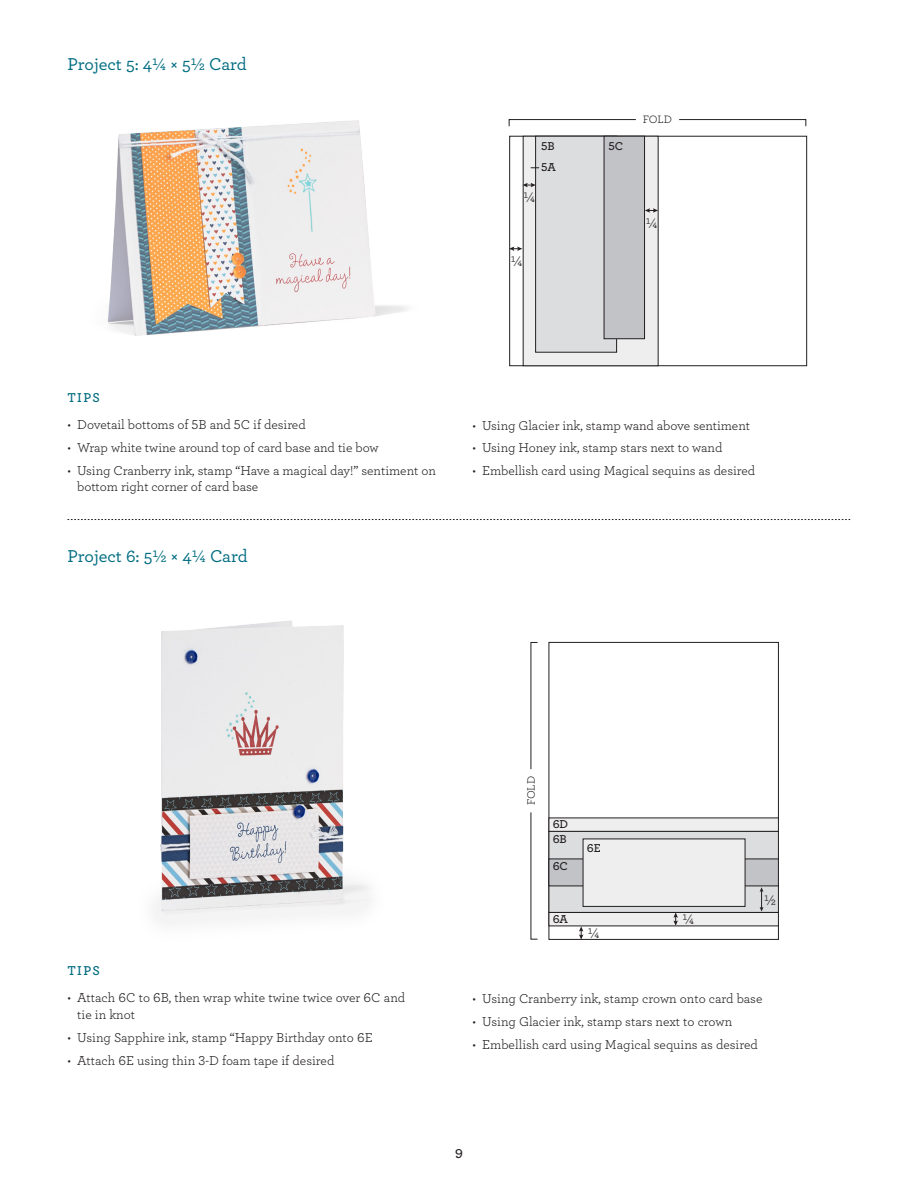
<style>
.page{position:relative;width:918px;height:1188px;background:#fff}
.page>*{position:absolute;margin:0;border:0;box-sizing:border-box;transform-origin:0 0}
.pattern_name{font:500 18px "Archer";color:#006d81}
.t1{font:15px "Archer Book LF";color:#231f20}
.t2{font:15px "Archer Numeric";color:#231f20}
.t3{font:13.5px/16.2px "Archer Book LF";letter-spacing:-.005em;color:#231f20}
.t4{font:13.5px "Archer Semibold LF";letter-spacing:.1em;color:#006d81}
.t5{font:13.5px "Archer Semibold LF";color:#231f20}
.t6{font:12px/21px "Archer Semibold LF";color:#231f20}
.t7{font:11.25px "Archer Book LF";color:#231f20}
.s1{font-family:"Archer Semibold LF"}
</style>
<div class="page">
<svg style="left:68px;top:519px;width:782px;height:1px"></svg>
<div style="left:509px;top:136px;width:298px;height:230px;border:1px solid #231f20"></div>
<svg style="left:509px;top:119px;width:127px;height:8px"></svg>
<svg style="left:679px;top:119px;width:127px;height:8px"></svg>
<div style="left:523px;top:136px;width:135px;height:230px;background:#eeeeef"></div>
<div style="left:536px;top:136px;width:81px;height:216px;background:#dcdddf"></div>
<div style="left:535px;top:136px;width:82px;height:216px;border:1px solid #231f20"></div>
<div style="left:604px;top:136px;width:41px;height:203px;background:#c2c3c6"></div>
<div style="left:604px;top:136px;width:41px;height:203px;border:1px solid #231f20"></div>
<svg style="left:522px;top:183px;width:14px;height:4px"></svg>
<svg style="left:509px;top:247px;width:13px;height:4px"></svg>
<svg style="left:645px;top:208px;width:13px;height:5px"></svg>
<div style="left:549px;top:642px;width:230px;height:298px;border:1px solid #231f20"></div>
<svg style="left:530px;top:812px;width:8px;height:128px"></svg>
<svg style="left:530px;top:642px;width:8px;height:128px"></svg>
<div style="left:549px;top:912px;width:229px;height:14px;background:#eeeeef"></div>
<div style="left:549px;top:818px;width:229px;height:13px;background:#eeeeef"></div>
<div style="left:549px;top:831px;width:229px;height:81px;background:#dcdddf"></div>
<div style="left:549px;top:831px;width:230px;height:82px;border:1px solid #231f20"></div>
<div style="left:549px;top:859px;width:229px;height:27px;background:#c2c3c6"></div>
<div style="left:583px;top:839px;width:162px;height:67px;background:#eeeeef"></div>
<div style="left:583px;top:839px;width:162px;height:68px;border:1px solid #231f20"></div>
<svg style="left:579px;top:926px;width:4px;height:14px"></svg>
<svg style="left:673px;top:912px;width:5px;height:14px"></svg>
<svg style="left:760px;top:887px;width:4px;height:25px"></svg>
<img style="left:107px;top:120px;width:300px;height:216px">
<img style="left:155px;top:620px;width:215px;height:303px">
<p class="pattern_name" style="left:68px;top:53px;width:181px">Project 5: 4¼ × 5½ Card</p>
<p class="t6" style="left:541px;top:135px;width:16px">5B<br>5A</p>
<p class="t6" style="left:609px;top:135px;width:16px">5C</p>
<p class="t1" style="left:524px;top:188px;width:13px">¼</p>
<p class="t1" style="left:511px;top:252px;width:13px">¼</p>
<p class="t7" style="left:643px;top:113px;width:31px">FOLD</p>
<p class="t1" style="left:646px;top:213px;width:13px">¼</p>
<p class="t4" style="left:68px;top:389px;width:34px">TIPS</p>
<p class="t3" style="left:68px;top:416px;width:240px">• Dovetail bottoms of 5B and 5C if desired</p>
<p class="t3" style="left:68px;top:439px;width:313px">• Wrap white twine around top of card base and tie bow</p>
<p class="t3" style="left:77px;top:462px;width:361px;text-indent:-10px">• Using Cranberry ink, stamp “Have a magical day!” sentiment on bottom right corner of card base</p>
<p class="t2" style="left:345px;top:440px;width:13px">W</p>
<p class="pattern_name" style="left:68px;top:545px;width:182px">Project 6: 5½ × 4¼ Card</p>
<p class="t1" style="left:574px;top:413px;width:30px">3 × 4</p>
<p class="t3" style="left:472px;top:417px;width:279px">• Using Glacier ink, stamp wand above sentiment</p>
<p class="t3" style="left:472px;top:440px;width:251px">• Using Honey ink, stamp stars next to wand</p>
<p class="t3" style="left:472px;top:462px;width:284px">• Embellish card using Magical sequins as desired</p>
<p class="t4" style="left:68px;top:962px;width:34px">TIPS</p>
<p class="t3" style="left:77px;top:989px;width:329px;text-indent:-10px">• Attach 6C to 6B, then wrap white twine twice over 6C and tie in knot</p>
<p class="t3" style="left:68px;top:1029px;width:307px">• Using Sapphire ink, stamp “Happy Birthday onto 6E</p>
<p class="t3" style="left:68px;top:1052px;width:268px">• Attach 6E using thin 3-D foam tape if desired</p>
<p class="t3" style="left:88px;top:1013px;width:49px;line-height:14.4px;text-align:center"><span class="s1">5A*<br></span>4¼ µ 2½</p>
<p class="t3" style="left:149px;top:1027px;width:49px">4¼ µ 2½</p>
<p class="t7" style="left:524px;top:805px;width:31px;rotate:-90deg">FOLD</p>
<p class="t6" style="left:553px;top:816px;width:17px;line-height:15px">6D<br>6B</p>
<p class="t6" style="left:553px;top:855px;width:17px">6C</p>
<p class="t6" style="left:553px;top:908px;width:17px">6A</p>
<p class="t6" style="left:587px;top:837px;width:15px">6E</p>
<p class="t1" style="left:588px;top:923px;width:13px">¼</p>
<p class="t1" style="left:682px;top:909px;width:13px">¼</p>
<p class="t1" style="left:764px;top:891px;width:13px">½</p>
<p class="t3" style="left:472px;top:990px;width:291px">• Using Cranberry ink, stamp crown onto card base</p>
<p class="t3" style="left:472px;top:1013px;width:261px">• Using Glacier ink, stamp stars next to crown</p>
<p class="t3" style="left:472px;top:1036px;width:287px">• Embellish card using Magical sequins as desired</p>
<p class="t5" style="left:455px;top:1145px;width:9px">9</p>
</div>
